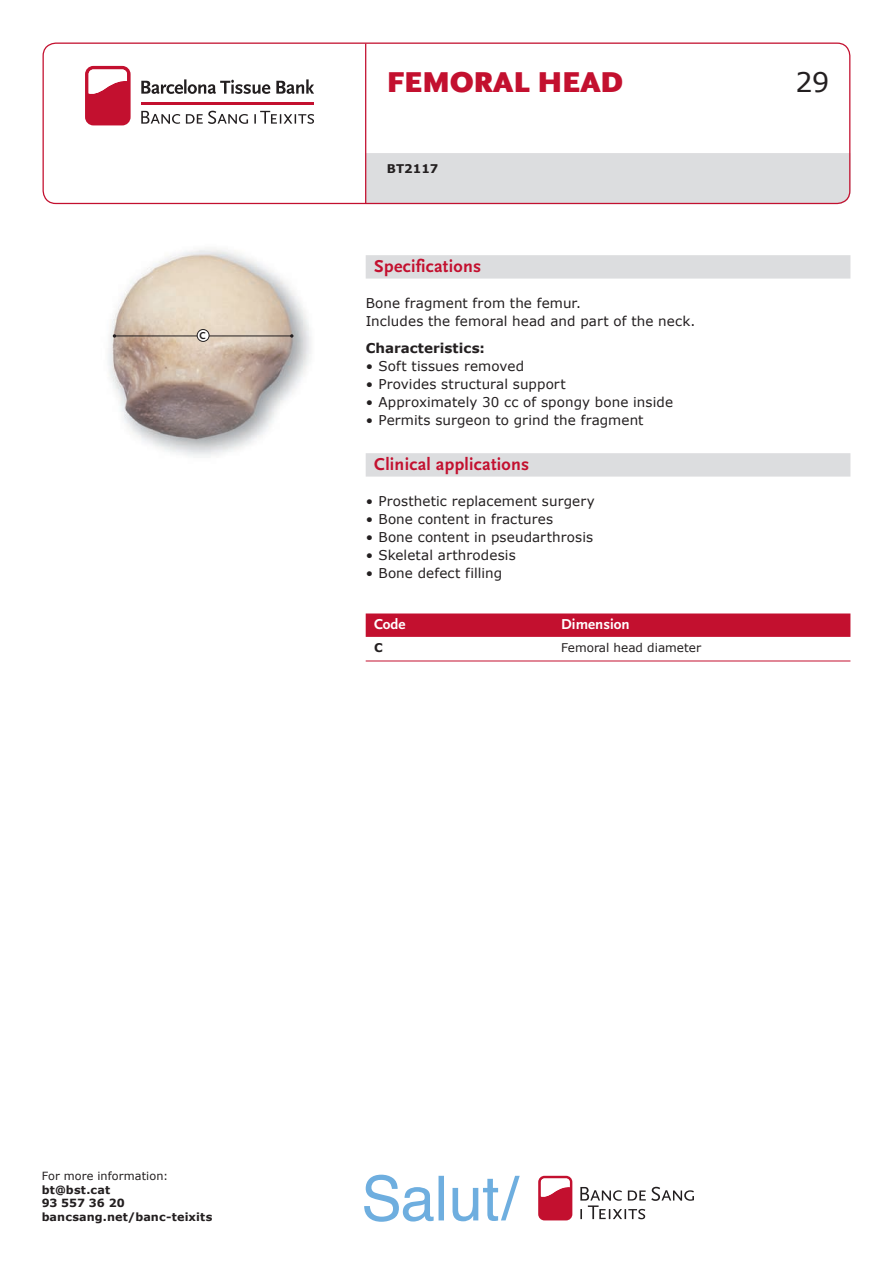
<style>
.page{position:relative;width:893px;height:1263px;background:#fff}
.page>*{position:absolute;margin:0;border:0;box-sizing:border-box;transform-origin:0 0}
.t1{font:900 30px "Scala Sans";letter-spacing:-.005em;color:#c3102f}
.t2{font:27px "Verdana";color:#231f20}
.t3{font:700 18px "Scala Sans";letter-spacing:.015em;color:#c3102f}
.t4{font:700 15px "Scala Sans";color:#fff}
.t5{font:13.5px/18px "Verdana";letter-spacing:.01em;color:#231f20}
.t6{font:700 13.5px "Verdana";letter-spacing:.005em;color:#231f20}
.t7{font:12px "Verdana";color:#231f20}
.t8{font:700 12px "Verdana";color:#231f20}
.t9{font:700 11.25px/13.5px "Verdana";letter-spacing:.01em;color:#231f20}
.t10{font:11.25px "Verdana";letter-spacing:.01em;color:#231f20}
.t11{font:700 10.5px "Scala Sans";color:#231f20}
</style>
<div class="page">
<div style="left:366px;top:153px;width:484px;height:51px;background:#dcdddf"></div>
<div style="left:43px;top:43px;width:807px;height:161px;border:1px solid #c3102f;border-radius:13px"></div>
<hr style="left:365px;top:44px;width:1px;height:159px;background:#c3102f">
<svg style="left:85px;top:66px;width:46px;height:59px"></svg>
<svg style="left:141px;top:79px;width:173px;height:45px"></svg>
<svg style="left:580px;top:1187px;width:114px;height:32px"></svg>
<svg style="left:538px;top:1176px;width:34px;height:44px"></svg>
<svg style="left:364px;top:1175px;width:156px;height:47px"></svg>
<div style="left:366px;top:255px;width:484px;height:24px;background:#dcdddf"></div>
<div style="left:366px;top:453px;width:484px;height:24px;background:#dcdddf"></div>
<div style="left:366px;top:613px;width:484px;height:24px;background:#c3102f"></div>
<hr style="left:366px;top:660px;width:484px;height:1px;background:#c3102f">
<img style="left:108px;top:249px;width:203px;height:209px">
<hr style="left:114px;top:335px;width:178px;height:1px;background:#231f20">
<div style="left:197px;top:329px;width:12px;height:12px;background:#fff;border-radius:50%"></div>
<div style="left:197px;top:329px;width:13px;height:13px;border:1px solid #231f20;border-radius:50%"></div>
<p class="t11" style="left:200px;top:330px;width:8px">C</p>
<h1 class="t1" style="left:387px;top:66px;width:238px">FEMORAL HEAD</h1>
<h2 class="t2" style="left:795px;top:64px;width:35px">29</h2>
<p class="t8" style="left:387px;top:160px;width:53px">BT2117</p>
<h3 class="t3" style="left:374px;top:257px;width:109px">Specifications</h3>
<p class="t5" style="left:366px;top:294px;width:331px">Bone fragment from the femur.<br>Includes the femoral head and part of the neck.</p>
<p class="t6" style="left:366px;top:339px;width:121px">Characteristics:</p>
<p class="t5" style="left:366px;top:357px;width:160px">• Soft tissues removed</p>
<p class="t5" style="left:366px;top:375px;width:202px">• Provides structural support</p>
<p class="t5" style="left:366px;top:393px;width:309px">• Approximately 30 cc of spongy bone inside</p>
<p class="t5" style="left:366px;top:411px;width:279px">• Permits surgeon to grind the fragment</p>
<h3 class="t3" style="left:374px;top:455px;width:157px">Clinical applications</h3>
<p class="t5" style="left:366px;top:492px;width:231px">• Prosthetic replacement surgery</p>
<p class="t5" style="left:366px;top:510px;width:189px">• Bone content in fractures</p>
<p class="t5" style="left:366px;top:528px;width:229px">• Bone content in pseudarthrosis</p>
<p class="t5" style="left:366px;top:546px;width:152px">• Skeletal arthrodesis</p>
<p class="t5" style="left:366px;top:564px;width:138px">• Bone defect filling</p>
<p class="t4" style="left:374px;top:616px;width:33px">Code</p>
<p class="t4" style="left:561px;top:616px;width:70px">Dimension</p>
<p class="t8" style="left:374px;top:640px;width:10px">C</p>
<p class="t7" style="left:561px;top:640px;width:141px">Femoral head diameter</p>
<p class="t10" style="left:42px;top:1168px;width:128px">For more information:</p>
<p class="t9" style="left:42px;top:1182px;width:172px">bt@bst.cat<br>93 557 36 20 bancsang.net/banc-teixits</p>
</div>
